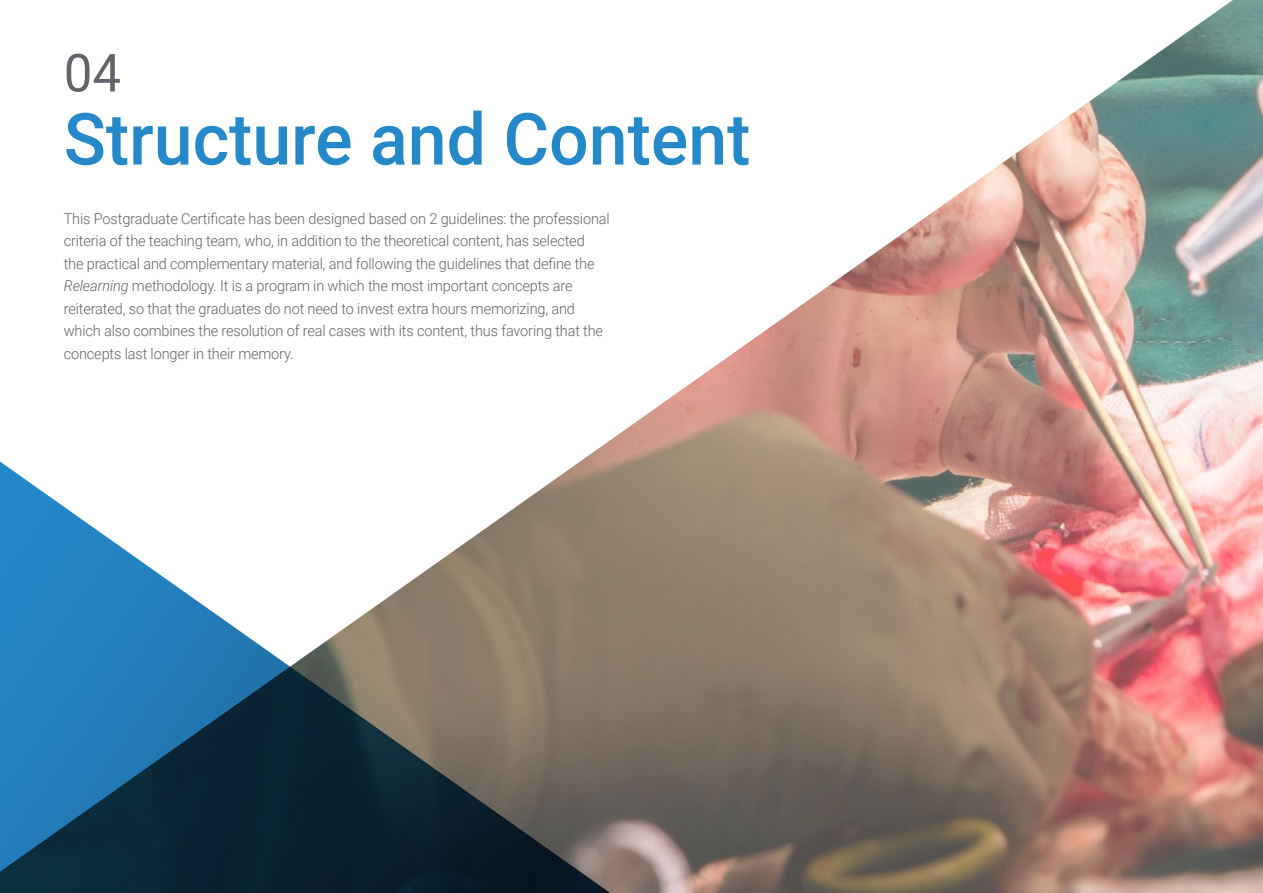
<style>
.page{position:relative;width:1263px;height:893px;background:#fff}
.page>*{position:absolute;margin:0;border:0;box-sizing:border-box;transform-origin:0 0}
.t1{font:500 72px "Roboto";color:#2488c9}
.t2{font:52.5px "Roboto";color:#61646a}
.t3{font:300 15px/22.5px "Roboto";letter-spacing:-.01em;color:#61646a}
.s1{font-style:italic}
</style>
<div class="page">
<img style="left:602px;top:0;width:661px;height:893px">
<svg style="left:0;top:446px;width:640px;height:447px"></svg>
<h2 class="t2" style="left:64px;top:36px;width:59px">04</h2>
<h1 class="t1" style="left:64px;top:89px;width:688px">Structure and Content</h1>
<p class="t3" style="left:64px;top:207px;width:547px">This Postgraduate Certificate has been designed based on 2 guidelines: the professional criteria of the teaching team, who, in addition to the theoretical content, has selected<br>the practical and complementary material, and following the guidelines that define the <span class="s1">Relearning</span> methodology. It is a program in which the most important concepts are reiterated, so that the graduates do not need to invest extra hours memorizing, and which also combines the resolution of real cases with its content, thus favoring that the concepts last longer in their memory.</p>
</div>
